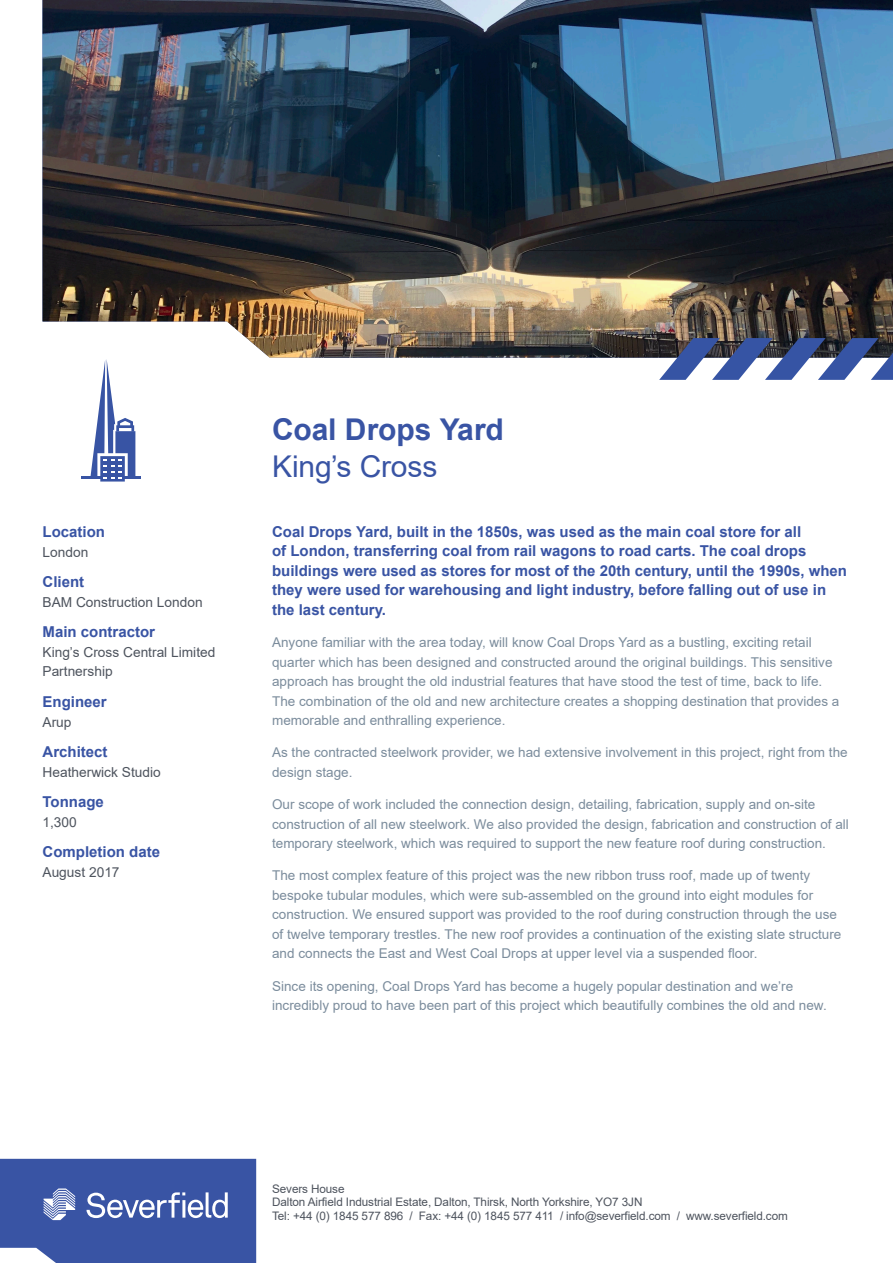
<style>
.page{position:relative;width:893px;height:1263px;background:#fff}
.page>*{position:absolute;margin:0;border:0;box-sizing:border-box;transform-origin:0 0}
.t1{font:700 30px "Arial";letter-spacing:-.005em;color:#3954a4}
.t2{font:30px "Arial";letter-spacing:-.005em;color:#3954a4}
.t3{font:700 15px/19.5px "Arial";color:#3954a4}
.t4{font:13.8px/19.5px "Arial";color:#4e545e}
.t5{font:13.5px/19.5px "Arial";color:#7b8c9c}
.t6{font:11.7px/13.6px "Arial";letter-spacing:-.01em;color:#4e545e}
</style>
<div class="page">
<img style="left:43px;top:0;width:850px;height:358px">
<svg style="left:0;top:1159px;width:256px;height:104px;background:#4a63ab"></svg>
<svg style="left:659px;top:338px;width:234px;height:42px"></svg>
<hr style="left:81px;top:477px;width:60px;height:2px;background:#3854a4">
<svg style="left:90px;top:359px;width:45px;height:123px"></svg>
<p class="t3" style="left:43px;top:522px;width:64px">Location</p>
<p class="t4" style="left:43px;top:542px;width:47px">London</p>
<p class="t3" style="left:43px;top:572px;width:43px">Client</p>
<p class="t4" style="left:43px;top:592px;width:162px">BAM Construction London</p>
<p class="t3" style="left:43px;top:622px;width:114px">Main contractor</p>
<p class="t4" style="left:43px;top:642px;width:174px">King’s Cross Central Limited<br>Partnership</p>
<p class="t3" style="left:43px;top:692px;width:66px">Engineer</p>
<p class="t4" style="left:43px;top:712px;width:30px">Arup</p>
<p class="t3" style="left:43px;top:742px;width:67px">Architect</p>
<p class="t4" style="left:43px;top:762px;width:120px">Heatherwick Studio</p>
<p class="t3" style="left:43px;top:792px;width:63px">Tonnage</p>
<p class="t4" style="left:43px;top:812px;width:36px">1,300</p>
<p class="t3" style="left:43px;top:842px;width:119px">Completion date</p>
<p class="t4" style="left:43px;top:862px;width:79px">August 2017</p>
<p class="t1" style="left:272px;top:408px;width:233px">Coal Drops Yard</p>
<p class="t2" style="left:272px;top:446px;width:167px">King’s Cross</p>
<p class="t3" style="left:272px;top:522px;width:576px">Coal Drops Yard, built in the 1850s, was used as the main coal store for all<br>of London, transferring coal from rail wagons to road carts. The coal drops buildings were used as stores for most of the 20th century, until the 1990s, when they were used for warehousing and light industry, before falling out of use in the last century.</p>
<p class="t5" style="left:272px;top:632px;width:569px">Anyone familiar with the area today, will know Coal Drops Yard as a bustling, exciting retail quarter which has been designed and constructed around the original buildings. This sensitive approach has brought the old industrial features that have stood the test of time, back to life.<br>The combination of the old and new architecture creates a shopping destination that provides a memorable and enthralling experience.</p>
<p class="t5" style="left:272px;top:743px;width:577px">As the contracted steelwork provider, we had extensive involvement in this project, right from the design stage.</p>
<p class="t5" style="left:272px;top:794px;width:578px">Our scope of work included the connection design, detailing, fabrication, supply and on-site construction of all new steelwork. We also provided the design, fabrication and construction of all temporary steelwork, which was required to support the new feature roof during construction.</p>
<p class="t5" style="left:272px;top:866px;width:571px">The most complex feature of this project was the new ribbon truss roof, made up of twenty bespoke tubular modules, which were sub-assembled on the ground into eight modules for construction. We ensured support was provided to the roof during construction through the use of twelve temporary trestles. The new roof provides a continuation of the existing slate structure and connects the East and West Coal Drops at upper level via a suspended floor.</p>
<p class="t5" style="left:272px;top:976px;width:556px">Since its opening, Coal Drops Yard has become a hugely popular destination and we’re incredibly proud to have been part of this project which beautifully combines the old and new.</p>
<p class="t6" style="left:272px;top:1181px;width:517px">Severs House<br>Dalton Airfield Industrial Estate, Dalton, Thirsk, North Yorkshire, YO7 3JN<br>Tel: +44 (0) 1845 577 896 / Fax: +44 (0) 1845 577 411 / info@severfield.com / www.severfield.com</p>
</div>
